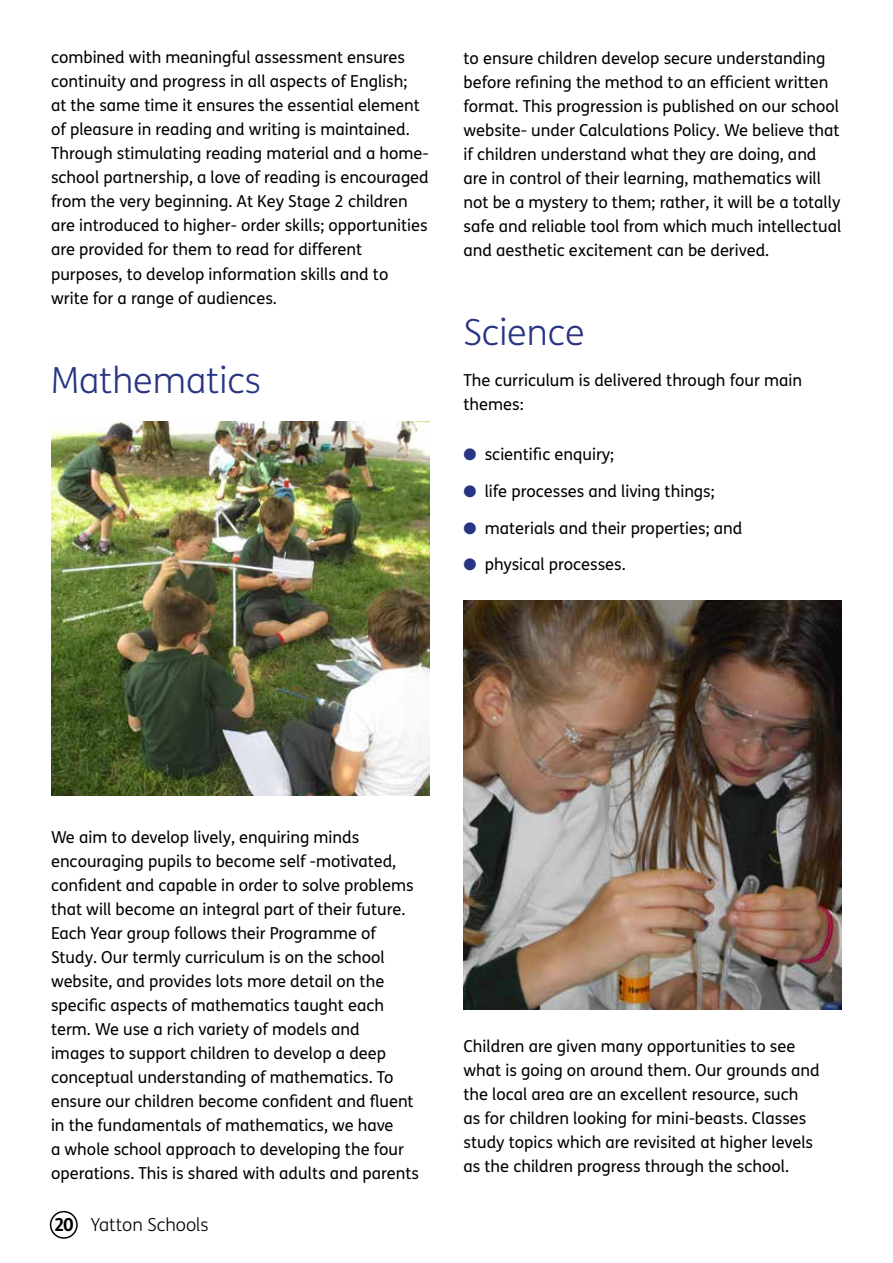
<style>
.page{position:relative;width:893px;height:1263px;background:#fff}
.page>*{position:absolute;margin:0;border:0;box-sizing:border-box;transform-origin:0 0}
.t1{font:300 36px "FS Me";color:#283583}
.t2{font:300 18px "FS Me";color:#000}
.t3{font:16.5px/24px "FS Me";color:#000}
.s1{color:#283583}
.s2{font-weight:700}
</style>
<div class="page">
<img style="left:51px;top:421px;width:378px;height:374px">
<img style="left:463px;top:600px;width:379px;height:410px">
<div style="left:50px;top:1211px;width:28px;height:28px;border:2px solid #000;border-radius:50%"></div>
<p class="t3" style="left:51px;top:45px;width:379px">combined with meaningful assessment ensures continuity and progress in all aspects of English;<br>at the same time it ensures the essential element of pleasure in reading and writing is maintained.<br>Through stimulating reading material and a home&shy;school partnership, a love of reading is encouraged from the very beginning. At Key Stage 2 children are introduced to higher- order skills; opportunities are provided for them to read for different purposes, to develop information skills and to write for a range of audiences.</p>
<h1 class="t1" style="left:51px;top:356px;width:211px">Mathematics</h1>
<p class="t3" style="left:463px;top:45px;width:379px">to ensure children develop secure understanding before refining the method to an efficient written format. This progression is published on our school website- under Calculations Policy. We believe that if children understand what they are doing, and are in control of their learning, mathematics will not be a mystery to them; rather, it will be a totally safe and reliable tool from which much intellectual and aesthetic excitement can be derived.</p>
<h1 class="t1" style="left:463px;top:308px;width:123px">Science</h1>
<p class="t3" style="left:463px;top:368px;width:340px">The curriculum is delivered through four main themes:</p>
<p class="t3" style="left:463px;top:442px;width:152px"><span class="s1">●</span> scientific enquiry;</p>
<p class="t3" style="left:463px;top:479px;width:253px"><span class="s1">●</span> life processes and living things;</p>
<p class="t3" style="left:463px;top:515px;width:280px"><span class="s1">●</span> materials and their properties; and</p>
<p class="t3" style="left:463px;top:552px;width:164px"><span class="s1">●</span> physical processes.</p>
<p class="t3" style="left:51px;top:824px;width:369px">We aim to develop lively, enquiring minds encouraging pupils to become self -motivated, confident and capable in order to solve problems that will become an integral part of their future.<br>Each Year group follows their Programme of Study. Our termly curriculum is on the school website, and provides lots more detail on the specific aspects of mathematics taught each term. We use a rich variety of models and<br>images to support children to develop a deep conceptual understanding of mathematics. To ensure our children become confident and fluent in the fundamentals of mathematics, we have<br>a whole school approach to developing the four operations. This is shared with adults and parents</p>
<p class="t2" style="left:54px;top:1212px;width:156px"><span class="s2">20</span> Yatton Schools</p>
<p class="t3" style="left:463px;top:1034px;width:358px">Children are given many opportunities to see what is going on around them. Our grounds and the local area are an excellent resource, such<br>as for children looking for mini-beasts. Classes study topics which are revisited at higher levels as the children progress through the school.</p>
</div>
